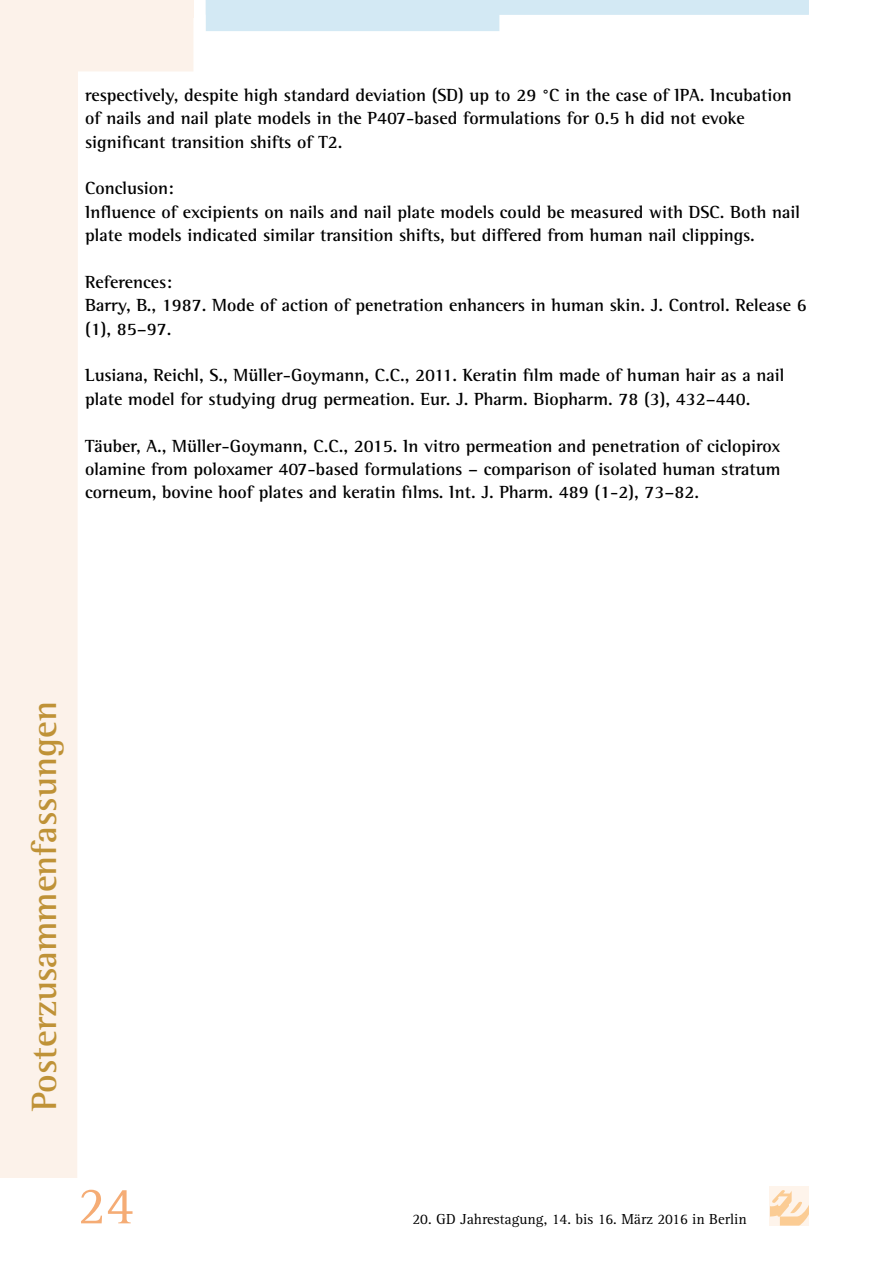
<style>
.page{position:relative;width:893px;height:1263px;background:#fff}
.page>*{position:absolute;margin:0;border:0;box-sizing:border-box;transform-origin:0 0}
.t1{font:54px "Agfa Rotis Serif";color:#f5ac75}
.t2{font:700 36px "Agfa Rotis Semi Serif";color:#bf9237}
.t3{font:700 18px/23.4px "Agfa Rotis Semi Serif";color:#000}
.t4{font:15px "Agfa Rotis Serif";color:#000}
</style>
<div class="page">
<div style="left:770px;top:1186px;width:39px;height:39px;background:#fef4eb"></div>
<svg style="left:770px;top:1190px;width:39px;height:35px"></svg>
<svg style="left:0;top:0;width:194px;height:1178px"></svg>
<div style="left:0;top:0;width:193px;height:17px;background:#fcf2ea"></div>
<svg style="left:206px;top:0;width:603px;height:31px"></svg>
<p class="t3" style="left:85px;top:83px;width:708px">respectively, despite high standard deviation (SD) up to 29 °C in the case of IPA. Incubation of nails and nail plate models in the P407-based formulations for 0.5 h did not evoke significant transition shifts of T2.</p>
<p class="t3" style="left:85px;top:176px;width:717px">Conclusion:<br>Influence of excipients on nails and nail plate models could be measured with DSC. Both nail plate models indicated similar transition shifts, but differed from human nail clippings.</p>
<p class="t3" style="left:85px;top:270px;width:723px">References:<br>Barry, B., 1987. Mode of action of penetration enhancers in human skin. J. Control. Release 6 (1), 85–97.</p>
<p class="t3" style="left:85px;top:363px;width:701px">Lusiana, Reichl, S., Müller-Goymann, C.C., 2011. Keratin film made of human hair as a nail plate model for studying drug permeation. Eur. J. Pharm. Biopharm. 78 (3), 432–440.</p>
<p class="t3" style="left:85px;top:434px;width:697px;text-align:justify">Täuber, A., Müller-Goymann, C.C., 2015. In vitro permeation and penetration of ciclopirox olamine from poloxamer 407-based formulations – comparison of isolated human stratum corneum, bovine hoof plates and keratin films. Int. J. Pharm. 489 (1-2), 73–82.</p>
<h2 class="t2" style="left:23px;top:1111px;width:411px;rotate:-90deg">Posterzusammenfassungen</h2>
<h1 class="t1" style="left:78px;top:1175px;width:58px">24</h1>
<p class="t4" style="left:412px;top:1210px;width:336px">20. GD Jahrestagung, 14. bis 16. März 2016 in Berlin</p>
</div>
